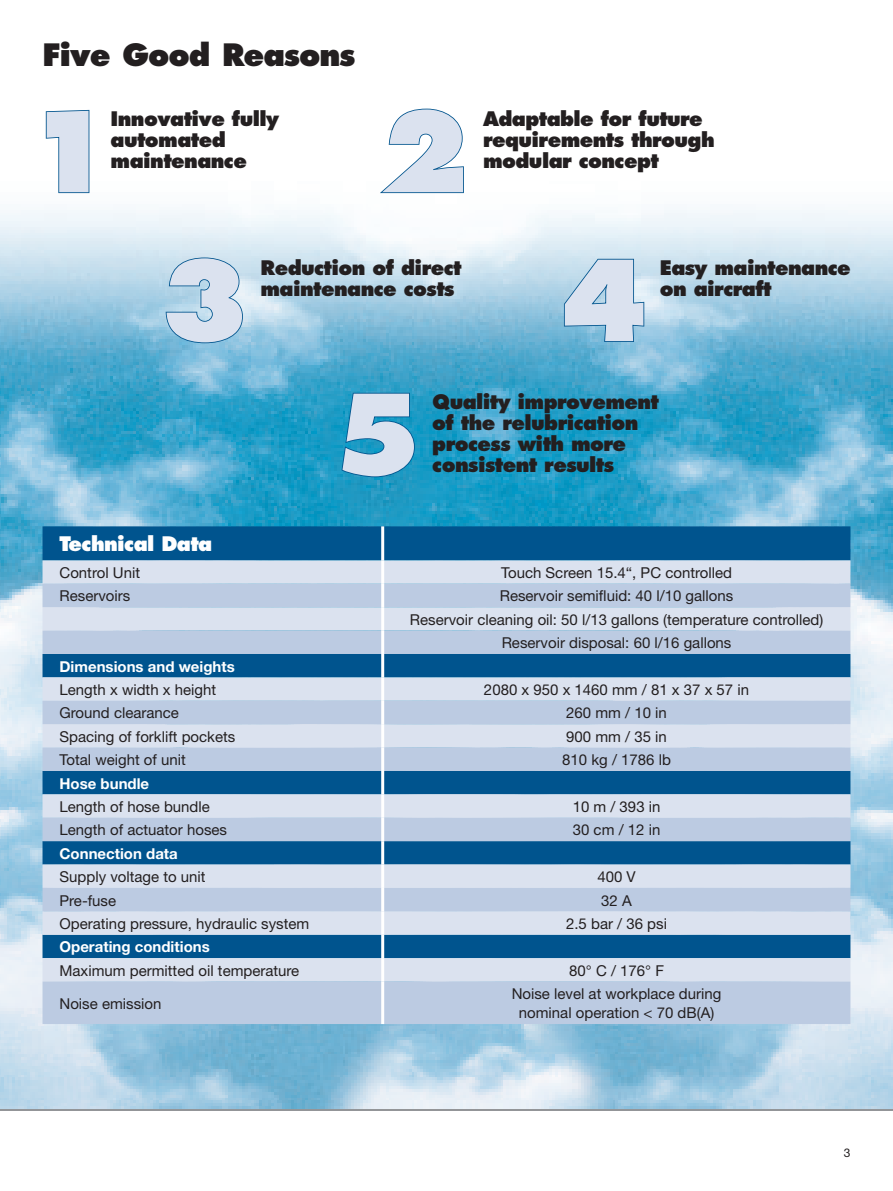
<style>
.page{position:relative;width:893px;height:1191px;background:#fff}
.page>*{position:absolute;margin:0;border:0;box-sizing:border-box;transform-origin:0 0}
.t1{font:800 108px "Futura LT";color:#dbe2ef}
.t2{font:800 30px "Futura LT";letter-spacing:-.035em;color:#231f20}
.t3{font:800 19.5px/21px "Futura LT";letter-spacing:-.03em;color:#231f20}
.t4{font:800 19.5px "Futura LT";letter-spacing:-.03em;color:#fff}
.t5{font:15px/23.4px "Helvetica Neue LT";color:#231f20;text-align:center}
.t6{font:700 15px "Helvetica Neue LT";color:#fff}
.t7{font:12px "Helvetica Neue LT";color:#231f20}
</style>
<div class="page">
<img style="left:0;top:210px;width:893px;height:898px">
<div style="left:43px;top:526px;width:807px;height:34px;background:#00548e"></div>
<svg style="left:43px;top:560px;width:807px;height:24px;background:#d6dfed"></svg>
<svg style="left:43px;top:584px;width:807px;height:440px;background:#9fbad5"></svg>
<hr style="left:381px;top:526px;width:3px;height:34px;background:#fff">
<hr style="left:381px;top:560px;width:3px;height:24px;background:#fff">
<hr style="left:381px;top:584px;width:3px;height:23px;background:#fff">
<hr style="left:381px;top:607px;width:3px;height:23px;background:#fff">
<hr style="left:381px;top:630px;width:3px;height:24px;background:#fff">
<hr style="left:381px;top:654px;width:3px;height:23px;background:#fff">
<hr style="left:381px;top:677px;width:3px;height:24px;background:#fff">
<hr style="left:381px;top:701px;width:3px;height:23px;background:#fff">
<hr style="left:381px;top:724px;width:3px;height:23px;background:#fff">
<hr style="left:381px;top:747px;width:3px;height:24px;background:#fff">
<hr style="left:381px;top:771px;width:3px;height:23px;background:#fff">
<hr style="left:381px;top:794px;width:3px;height:23px;background:#fff">
<hr style="left:381px;top:817px;width:3px;height:24px;background:#fff">
<hr style="left:381px;top:841px;width:3px;height:23px;background:#fff">
<hr style="left:381px;top:864px;width:3px;height:24px;background:#fff">
<hr style="left:381px;top:888px;width:3px;height:23px;background:#fff">
<hr style="left:381px;top:911px;width:3px;height:23px;background:#fff">
<hr style="left:381px;top:934px;width:3px;height:24px;background:#fff">
<hr style="left:381px;top:958px;width:3px;height:23px;background:#fff">
<hr style="left:381px;top:981px;width:3px;height:43px;background:#fff">
<svg style="left:45px;top:109px;width:45px;height:85px"></svg>
<svg style="left:380px;top:108px;width:84px;height:86px"></svg>
<svg style="left:165px;top:257px;width:79px;height:87px;background:#a7cce1"></svg>
<svg style="left:563px;top:258px;width:82px;height:85px;background:#a1c9e0"></svg>
<svg style="left:341px;top:392px;width:75px;height:86px;background:#1691bd"></svg>
<h2 class="t2" style="left:43px;top:36px;width:314px">Five Good Reasons</h2>
<h1 class="t1" style="left:379px;top:83px;width:91px">2</h1>
<h1 class="t1" style="left:27px;top:83px;width:91px">1</h1>
<h3 class="t3" style="left:111px;top:108px;width:170px">Innovative fully automated maintenance</h3>
<h3 class="t3" style="left:483px;top:108px;width:233px">Adaptable for future requirements through modular concept</h3>
<h1 class="t1" style="left:160px;top:232px;width:91px">3</h1>
<h1 class="t1" style="left:559px;top:232px;width:91px">4</h1>
<h3 class="t3" style="left:260px;top:257px;width:203px">Reduction of direct maintenance costs</h3>
<h3 class="t3" style="left:660px;top:257px;width:193px">Easy maintenance on aircraft</h3>
<h1 class="t1" style="left:332px;top:366px;width:91px">5</h1>
<h3 class="t3" style="left:432px;top:391px;width:228px">Quality improvement of the relubrication process with more</h3>
<h3 class="t3" style="left:432px;top:454px;width:183px">consistent results</h3>
<h3 class="t4" style="left:60px;top:531px;width:154px">Technical Data</h3>
<p class="t5" style="left:60px;top:561px;width:82px">Control Unit</p>
<p class="t5" style="left:501px;top:561px;width:232px">Touch Screen 15.4“, PC controlled</p>
<p class="t5" style="left:60px;top:584px;width:72px">Reservoirs</p>
<p class="t5" style="left:410px;top:584px;width:415px">Reservoir semifluid: 40 l/10 gallons<br>Reservoir cleaning oil: 50 l/13 gallons (temperature controlled)<br>Reservoir disposal: 60 l/16 gallons</p>
<p class="t6" style="left:60px;top:657px;width:177px">Dimensions and weights</p>
<p class="t5" style="left:60px;top:677px;width:158px">Length x width x height</p>
<p class="t5" style="left:484px;top:677px;width:267px">2080 x 950 x 1460 mm / 81 x 37 x 57 in</p>
<p class="t5" style="left:60px;top:701px;width:121px">Ground clearance</p>
<p class="t5" style="left:566px;top:701px;width:102px">260 mm / 10 in</p>
<p class="t5" style="left:60px;top:724px;width:177px">Spacing of forklift pockets</p>
<p class="t5" style="left:566px;top:724px;width:102px">900 mm / 35 in</p>
<p class="t5" style="left:60px;top:748px;width:128px">Total weight of unit</p>
<p class="t5" style="left:562px;top:748px;width:110px">810 kg / 1786 lb</p>
<p class="t6" style="left:60px;top:774px;width:91px">Hose bundle</p>
<p class="t5" style="left:60px;top:794px;width:152px">Length of hose bundle</p>
<p class="t5" style="left:573px;top:794px;width:89px">10 m / 393 in</p>
<p class="t5" style="left:60px;top:818px;width:169px">Length of actuator hoses</p>
<p class="t5" style="left:573px;top:818px;width:89px">30 cm / 12 in</p>
<p class="t6" style="left:60px;top:844px;width:120px">Connection data</p>
<p class="t5" style="left:60px;top:865px;width:148px">Supply voltage to unit</p>
<p class="t5" style="left:597px;top:865px;width:40px">400 V</p>
<p class="t5" style="left:60px;top:888px;width:58px">Pre-fuse</p>
<p class="t5" style="left:601px;top:888px;width:32px">32 A</p>
<p class="t5" style="left:60px;top:911px;width:251px">Operating pressure, hydraulic system</p>
<p class="t5" style="left:566px;top:911px;width:102px">2.5 bar / 36 psi</p>
<p class="t6" style="left:60px;top:937px;width:152px">Operating conditions</p>
<p class="t5" style="left:60px;top:958px;width:241px">Maximum permitted oil temperature</p>
<p class="t5" style="left:569px;top:958px;width:96px">80° C / 176° F</p>
<p class="t5" style="left:60px;top:991px;width:103px">Noise emission</p>
<p class="t5" style="left:512px;top:983px;width:211px;line-height:19.5px">Noise level at workplace during nominal operation &lt; 70 dB(A)</p>
<p class="t7" style="left:844px;top:1146px;width:8px">3</p>
</div>
